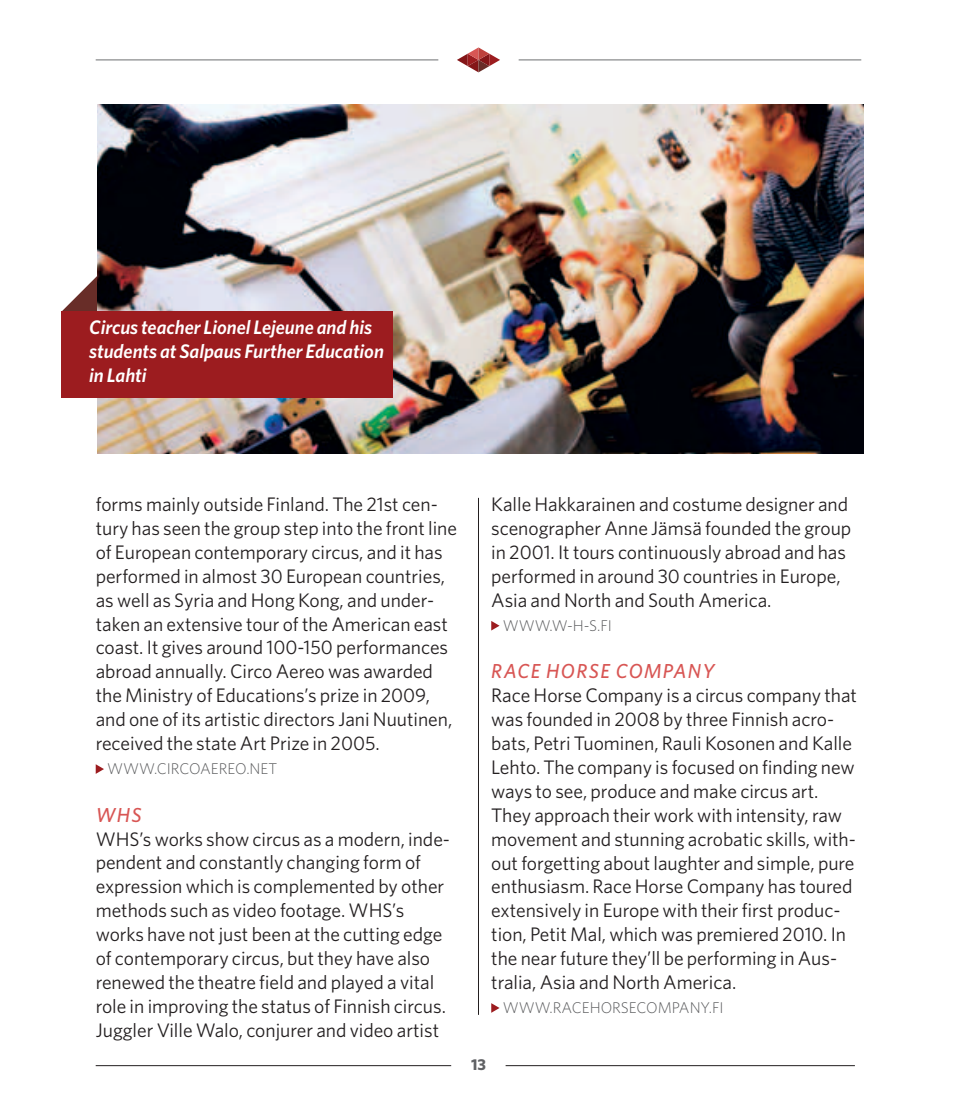
<style>
.page{position:relative;width:957px;height:1117px;background:#fff}
.page>*{position:absolute;margin:0;border:0;box-sizing:border-box;transform-origin:0 0}
.t1{font:italic 500 20.25px "Whitney";letter-spacing:.07em;color:#d85654}
.t2{font:19.57px/23.8px "Whitney";color:#231f20}
.t3{font:italic 600 19.57px/23.8px "Whitney";color:#fff}
.t4{font:700 15.75px "Whitney";color:#616265}
.t5{font:300 15.53px "Whitney";color:#58595b}
</style>
<div class="page">
<svg style="left:62px;top:275px;width:36px;height:36px"></svg>
<hr style="left:478px;top:497px;width:1px;height:517px;background:#231f20">
<hr style="left:96px;top:1064px;width:355px;height:1px;background:#231f20">
<hr style="left:505px;top:1064px;width:350px;height:1px;background:#231f20">
<img style="left:98px;top:105px;width:765px;height:348px">
<hr style="left:96px;top:59px;width:342px;height:1px;background:#6d6f71">
<hr style="left:518px;top:59px;width:343px;height:1px;background:#6d6f71">
<svg style="left:457px;top:47px;width:43px;height:25px"></svg>
<svg style="left:96px;top:764px;width:8px;height:9px"></svg>
<svg style="left:491px;top:621px;width:8px;height:9px"></svg>
<svg style="left:491px;top:1003px;width:8px;height:9px"></svg>
<div style="left:61px;top:311px;width:332px;height:87px;background:#9c1c1f"></div>
<p class="t3" style="left:89px;top:315px;width:296px">Circus teacher Lionel Lejeune and his students at Salpaus Further Education in Lahti</p>
<p class="t2" style="left:96px;top:491px;width:363px">forms mainly outside Finland. The 21st cen&shy;tury has seen the group step into the front line of European contemporary circus, and it has performed in almost 30 European countries, as well as Syria and Hong Kong, and under&shy;taken an extensive tour of the American east coast. It gives around 100-150 performances abroad annually. Circo Aereo was awarded the Ministry of Educations’s prize in 2009, and one of its artistic directors Jani Nuutinen, received the state Art Prize in 2005.</p>
<p class="t5" style="left:107px;top:758px;width:171px">WWW.CIRCOAEREO.NET</p>
<p class="t1" style="left:96px;top:801px;width:48px">WHS</p>
<p class="t2" style="left:96px;top:826px;width:356px">WHS’s works show circus as a modern, inde&shy;pendent and constantly changing form of expression which is complemented by other methods such as video footage. WHS’s works have not just been at the cutting edge of contemporary circus, but they have also renewed the theatre field and played a vital role in improving the status of Finnish circus.<br>Juggler Ville Walo, conjurer and video artist</p>
<p class="t2" style="left:491px;top:492px;width:361px">Kalle Hakkarainen and costume designer and scenographer Anne Jämsä founded the group in 2001. It tours continuously abroad and has performed in around 30 countries in Europe, Asia and North and South America.</p>
<p class="t5" style="left:503px;top:614px;width:111px">WWW.W-H-S.FI</p>
<p class="t1" style="left:491px;top:657px;width:225px">RACE HORSE COMPANY</p>
<p class="t2" style="left:491px;top:682px;width:367px">Race Horse Company is a circus company that was founded in 2008 by three Finnish acro&shy;bats, Petri Tuominen, Rauli Kosonen and Kalle Lehto. The company is focused on finding new ways to see, produce and make circus art.<br>They approach their work with intensity, raw movement and stunning acrobatic skills, with&shy;out forgetting about laughter and simple, pure enthusiasm. Race Horse Company has toured extensively in Europe with their first produc&shy;tion, Petit Mal, which was premiered 2010. In the near future they’ll be performing in Aus&shy;tralia, Asia and North America.</p>
<p class="t5" style="left:503px;top:996px;width:222px">WWW.RACEHORSECOMPANY.FI</p>
<p class="t4" style="left:471px;top:1054px;width:16px">13</p>
</div>
